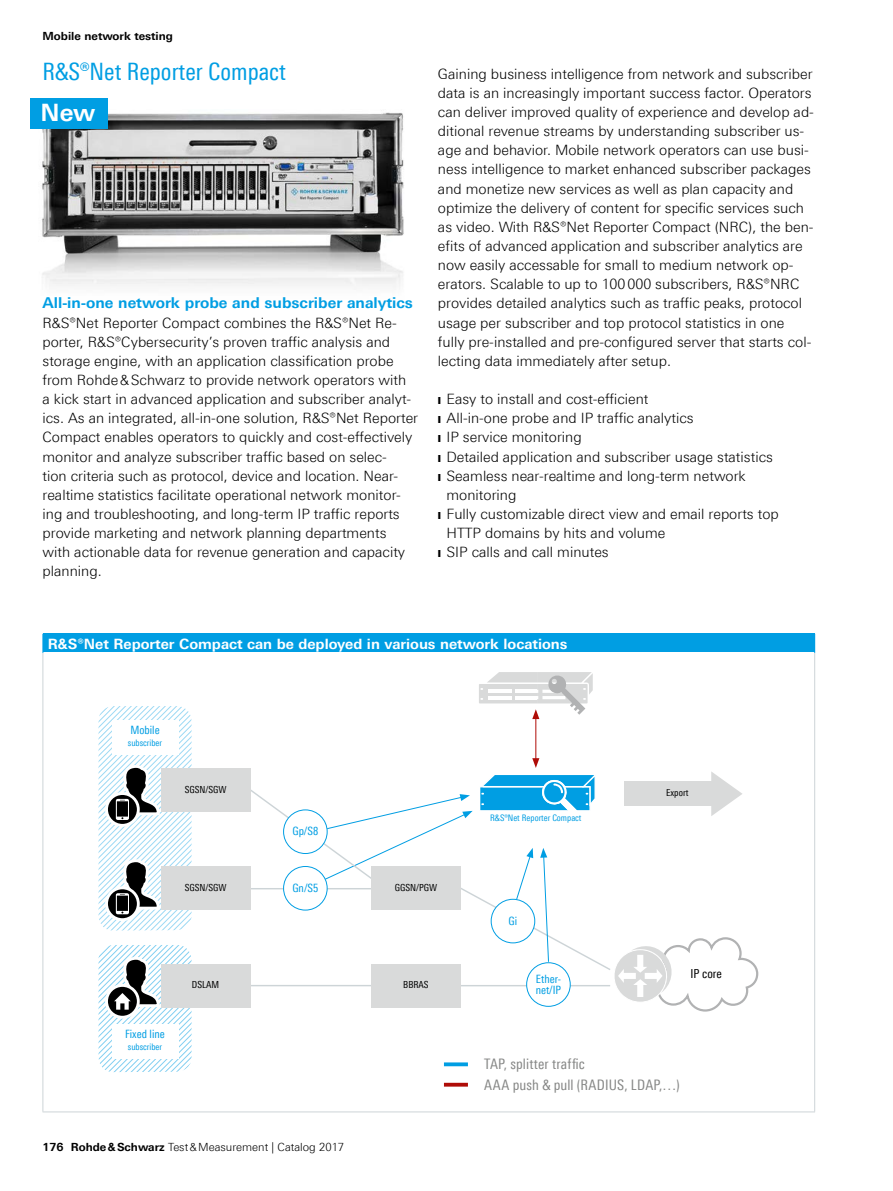
<style>
.page{position:relative;width:893px;height:1191px;background:#fff}
.page>*{position:absolute;margin:0;border:0;box-sizing:border-box;transform-origin:0 0}
.t1{font:24px "Linotype Univers 420 Cn";color:#009ee3}
.t2{font:700 24px "Linotype Univers 630";color:#fff}
.t3{font:700 15px "Linotype Univers 630";color:#009ee3}
.t4{font:14.55px/20.4px "Linotype Univers 420 Cn";letter-spacing:.01em;color:#868786}
.t5{font:300 14.25px/19.2px "Linotype Univers 330";color:#000}
.t6{font:700 14.25px "Linotype Univers 630";color:#fff}
.t7{font:12.45px "Linotype Univers 420 Cn";color:#000}
.t8{font:11.55px/11.1px "Linotype Univers 420 Cn";color:#009ee3}
.t9{font:300 11.25px "Linotype Univers 330";color:#000}
.t10{font:700 11.25px "Linotype Univers 630";color:#000}
.t11{font:9.75px "Linotype Univers 420 Cn";color:#000}
.t12{font:9.6px "Linotype Univers 420 Cn";color:#000}
.t13{font:9px "Linotype Univers 420 Cn";color:#009ee3}
.s1{font-family:"Linotype Univers 630";font-weight:700}
</style>
<div class="page">
<img style="left:42px;top:112px;width:362px;height:175px">
<div style="left:43px;top:634px;width:772px;height:19px;background:#009ee3"></div>
<hr style="left:43px;top:653px;width:1px;height:458px;background:#cdd4d7">
<hr style="left:814px;top:653px;width:1px;height:458px;background:#cdd4d7">
<hr style="left:43px;top:1111px;width:772px;height:1px;background:#cdd4d7">
<svg style="left:444px;top:1062px;width:24px;height:4px"></svg>
<svg style="left:444px;top:1082px;width:24px;height:4px"></svg>
<div style="left:161px;top:768px;width:89px;height:44px;background:#d9dada"></div>
<div style="left:161px;top:866px;width:89px;height:44px;background:#d9dada"></div>
<div style="left:161px;top:964px;width:89px;height:43px;background:#d9dada"></div>
<hr style="left:535px;top:716px;width:1px;height:44px;background:#af0c07">
<svg style="left:479px;top:672px;width:114px;height:47px"></svg>
<svg style="left:248px;top:758px;width:511px;height:254px"></svg>
<svg style="left:99px;top:706px;width:93px;height:224px"></svg>
<svg style="left:99px;top:945px;width:93px;height:127px"></svg>
<div style="left:30px;top:98px;width:78px;height:31px;background:#009ee3"></div>
<p class="t10" style="left:43px;top:30px;width:132px">Mobile network testing</p>
<h1 class="t1" style="left:43px;top:58px;width:245px">R&amp;S®Net Reporter Compact</h1>
<h1 class="t2" style="left:41px;top:98px;width:56px">New</h1>
<p class="t3" style="left:43px;top:294px;width:372px">All-in-one network probe and subscriber analytics</p>
<p class="t5" style="left:43px;top:313px;width:377px">R&amp;S®Net Reporter Compact combines the R&amp;S®Net Re&shy;porter, R&amp;S®Cybersecurity’s proven traffic analysis and storage engine, with an application classification probe from Rohde&amp;Schwarz to provide network operators with<br>a kick start in advanced application and subscriber analyt&shy;ics. As an integrated, all-in-one solution, R&amp;S®Net Reporter Compact enables operators to quickly and cost-effectively monitor and analyze subscriber traffic based on selec-<br>tion criteria such as protocol, device and location. Near&shy;realtime statistics facilitate operational network monitor&shy;ing and troubleshooting, and long-term IP traffic reports provide marketing and network planning departments<br>with actionable data for revenue generation and capacity planning.</p>
<p class="t5" style="left:438px;top:64px;width:377px">Gaining business intelligence from network and subscriber data is an increasingly important success factor. Operators can deliver improved quality of experience and develop ad&shy;ditional revenue streams by understanding subscriber us&shy;age and behavior. Mobile network operators can use busi&shy;ness intelligence to market enhanced subscriber packages and monetize new services as well as plan capacity and optimize the delivery of content for specific services such as video. With R&amp;S®Net Reporter Compact (NRC), the ben&shy;efits of advanced application and subscriber analytics are now easily accessable for small to medium network op&shy;erators. Scalable to up to 100000 subscribers, R&amp;S®NRC provides detailed analytics such as traffic peaks, protocol usage per subscriber and top protocol statistics in one fully pre-installed and pre-configured server that starts col&shy;lecting data immediately after setup.</p>
<p class="t5" style="left:438px;top:389px;width:212px">❙ Easy to install and cost-efficient</p>
<p class="t5" style="left:438px;top:408px;width:257px">❙ All-in-one probe and IP traffic analytics</p>
<p class="t5" style="left:438px;top:428px;width:145px">❙ IP service monitoring</p>
<p class="t5" style="left:438px;top:447px;width:336px">❙ Detailed application and subscriber usage statistics</p>
<p class="t5" style="left:438px;top:466px;width:309px">❙ Seamless near-realtime and long-term network</p>
<p class="t5" style="left:446px;top:485px;width:71px">monitoring</p>
<p class="t5" style="left:438px;top:504px;width:342px">❙ Fully customizable direct view and email reports top</p>
<p class="t5" style="left:446px;top:523px;width:220px">HTTP domains by hits and volume</p>
<p class="t5" style="left:438px;top:542px;width:172px">❙ SIP calls and call minutes</p>
<p class="t6" style="left:48px;top:635px;width:521px">R&amp;S®Net Reporter Compact can be deployed in various network locations</p>
<p class="t8" style="left:130px;top:724px;width:31px">Mobile</p>
<p class="t13" style="left:128px;top:737px;width:36px">subscriber</p>
<p class="t11" style="left:185px;top:783px;width:43px">SGSN/SGW</p>
<p class="t8" style="left:292px;top:825px;width:27px">Gp/S8</p>
<p class="t8" style="left:292px;top:882px;width:27px">Gn/S5</p>
<p class="t11" style="left:185px;top:881px;width:43px">SGSN/SGW</p>
<p class="t11" style="left:395px;top:881px;width:44px">GGSN/PGW</p>
<p class="t8" style="left:125px;top:1028px;width:41px">Fixed line</p>
<p class="t13" style="left:128px;top:1041px;width:36px">subscriber</p>
<p class="t11" style="left:192px;top:979px;width:29px">DSLAM</p>
<p class="t11" style="left:403px;top:979px;width:27px">BBRAS</p>
<p class="t9" style="left:43px;top:1140px;width:303px"><span class="s1">176 Rohde&amp;Schwarz</span> Test&amp;Measurement | Catalog 2017</p>
<p class="t13" style="left:490px;top:813px;width:93px">R&amp;S®Net Reporter Compact</p>
<p class="t8" style="left:509px;top:915px;width:10px">Gi</p>
<p class="t8" style="left:536px;top:973px;width:27px">Ether&shy;net/IP</p>
<p class="t12" style="left:666px;top:787px;width:24px">Export</p>
<p class="t7" style="left:690px;top:966px;width:33px">IP core</p>
<p class="t4" style="left:484px;top:1054px;width:197px">TAP, splitter traffic<br>AAA push &amp; pull (RADIUS, LDAP,…)</p>
</div>
